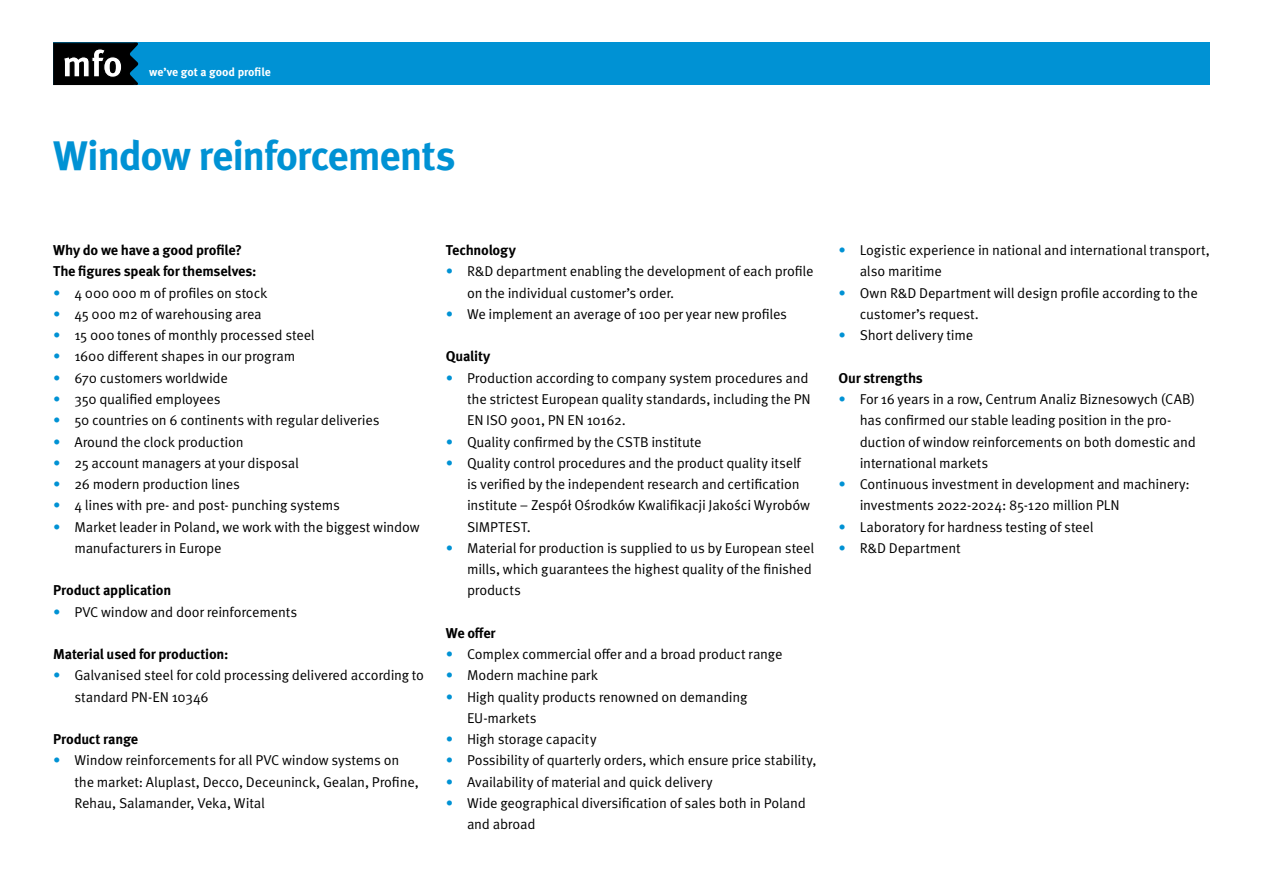
<style>
.page{position:relative;width:1263px;height:893px;background:#fff}
.page>*{position:absolute;margin:0;border:0;box-sizing:border-box;transform-origin:0 0}
.t1{font:700 41.25px "Meta Pro";letter-spacing:-.03em;color:#0092d4}
.t2{font:14.25px/21.3px "Meta Pro";letter-spacing:-.015em;color:#000}
.t3{font:700 14.25px/21.3px "Meta Pro";letter-spacing:-.015em;color:#000}
.t4{font:700 11.7px "Meta Pro";letter-spacing:-.005em;color:#fff}
.s1{color:#0092d4}
</style>
<div class="page">
<div style="left:53px;top:43px;width:1157px;height:42px;background:#0092d4"></div>
<svg style="left:53px;top:43px;width:85px;height:42px;background:#2e3538"></svg>
<p class="t4" style="left:149px;top:65px;width:123px">we’ve got a good profile</p>
<h1 class="t1" style="left:53px;top:130px;width:404px">Window reinforcements</h1>
<p class="t3" style="left:53px;top:240px;width:205px">Why do we have a good profile?<br>The figures speak for themselves:</p>
<p class="t2" style="left:53px;top:282px;width:216px"><span class="s1">•</span> 4 000 000 m of profiles on stock</p>
<p class="t2" style="left:53px;top:304px;width:210px"><span class="s1">•</span> 45 000 m2 of warehousing area</p>
<p class="t2" style="left:53px;top:325px;width:263px"><span class="s1">•</span> 15 000 tones of monthly processed steel</p>
<p class="t2" style="left:53px;top:346px;width:244px"><span class="s1">•</span> 1600 different shapes in our program</p>
<p class="t2" style="left:53px;top:368px;width:176px"><span class="s1">•</span> 670 customers worldwide</p>
<p class="t2" style="left:53px;top:389px;width:169px"><span class="s1">•</span> 350 qualified employees</p>
<p class="t2" style="left:53px;top:410px;width:328px"><span class="s1">•</span> 50 countries on 6 continents with regular deliveries</p>
<p class="t2" style="left:53px;top:431px;width:192px"><span class="s1">•</span> Around the clock production</p>
<p class="t2" style="left:53px;top:453px;width:247px"><span class="s1">•</span> 25 account managers at your disposal</p>
<p class="t2" style="left:53px;top:474px;width:188px"><span class="s1">•</span> 26 modern production lines</p>
<p class="t2" style="left:53px;top:495px;width:288px"><span class="s1">•</span> 4 lines with pre- and post- punching systems</p>
<p class="t2" style="left:74px;top:516px;width:347px;text-indent:-21px"><span class="s1">•</span> Market leader in Poland, we work with the biggest window manufacturers in Europe</p>
<p class="t3" style="left:53px;top:580px;width:120px">Product application</p>
<p class="t2" style="left:53px;top:601px;width:246px"><span class="s1">•</span> PVC window and door reinforcements</p>
<p class="t3" style="left:53px;top:644px;width:177px">Material used for production:</p>
<p class="t2" style="left:74px;top:665px;width:351px;text-indent:-21px"><span class="s1">•</span> Galvanised steel for cold processing delivered according to standard PN-EN 10346</p>
<p class="t3" style="left:53px;top:729px;width:87px">Product range</p>
<p class="t2" style="left:74px;top:750px;width:346px;text-indent:-21px"><span class="s1">•</span> Window reinforcements for all PVC window systems on the market: Aluplast, Decco, Deceuninck, Gealan, Profine,<br>Rehau, Salamander, Veka, Wital</p>
<p class="t3" style="left:446px;top:240px;width:72px">Technology</p>
<p class="t2" style="left:467px;top:261px;width:348px;text-indent:-21px"><span class="s1">•</span> R&amp;D department enabling the development of each profile on the individual customer’s order.</p>
<p class="t2" style="left:446px;top:304px;width:343px"><span class="s1">•</span> We implement an average of 100 per year new profiles</p>
<p class="t3" style="left:446px;top:346px;width:46px">Quality</p>
<p class="t2" style="left:467px;top:368px;width:345px;text-indent:-21px"><span class="s1">•</span> Production according to company system procedures and the strictest European quality standards, including the PN<br>EN ISO 9001, PN EN 10162.</p>
<p class="t2" style="left:446px;top:431px;width:257px"><span class="s1">•</span> Quality confirmed by the CSTB institute</p>
<p class="t2" style="left:467px;top:453px;width:345px;text-indent:-21px"><span class="s1">•</span> Quality control procedures and the product quality itself is verified by the independent research and certification institute – Zespół Ośrodków Kwalifikacji Jakości Wyrobów SIMPTEST.</p>
<p class="t2" style="left:467px;top:538px;width:349px;text-indent:-21px"><span class="s1">•</span> Material for production is supplied to us by European steel mills, which guarantees the highest quality of the finished products</p>
<p class="t3" style="left:446px;top:623px;width:51px">We offer</p>
<p class="t2" style="left:446px;top:644px;width:338px"><span class="s1">•</span> Complex commercial offer and a broad product range</p>
<p class="t2" style="left:446px;top:665px;width:154px"><span class="s1">•</span> Modern machine park</p>
<p class="t2" style="left:467px;top:686px;width:282px;text-indent:-21px"><span class="s1">•</span> High quality products renowned on demanding<br>EU-markets</p>
<p class="t2" style="left:446px;top:729px;width:152px"><span class="s1">•</span> High storage capacity</p>
<p class="t2" style="left:446px;top:750px;width:372px"><span class="s1">•</span> Possibility of quarterly orders, which ensure price stability,</p>
<p class="t2" style="left:446px;top:772px;width:268px"><span class="s1">•</span> Availability of material and quick delivery</p>
<p class="t2" style="left:467px;top:793px;width:340px;text-indent:-21px"><span class="s1">•</span> Wide geographical diversification of sales both in Poland and abroad</p>
<p class="t2" style="left:860px;top:240px;width:352px;text-indent:-21px"><span class="s1">•</span> Logistic experience in national and international transport, also maritime</p>
<p class="t2" style="left:860px;top:283px;width:340px;text-indent:-21px"><span class="s1">•</span> Own R&amp;D Department will design profile according to the customer’s request.</p>
<p class="t2" style="left:838px;top:325px;width:136px"><span class="s1">•</span> Short delivery time</p>
<p class="t3" style="left:838px;top:368px;width:86px">Our strengths</p>
<p class="t2" style="left:860px;top:389px;width:338px;text-indent:-21px"><span class="s1">•</span> For 16 years in a row, Centrum Analiz Biznesowych (CAB) has confirmed our stable leading position in the pro&shy;duction of window reinforcements on both domestic and international markets</p>
<p class="t2" style="left:860px;top:474px;width:332px;text-indent:-21px"><span class="s1">•</span> Continuous investment in development and machinery: investments 2022-2024: 85-120 million PLN</p>
<p class="t2" style="left:838px;top:516px;width:257px"><span class="s1">•</span> Laboratory for hardness testing of steel</p>
<p class="t2" style="left:838px;top:538px;width:124px"><span class="s1">•</span> R&amp;D Department</p>
</div>
